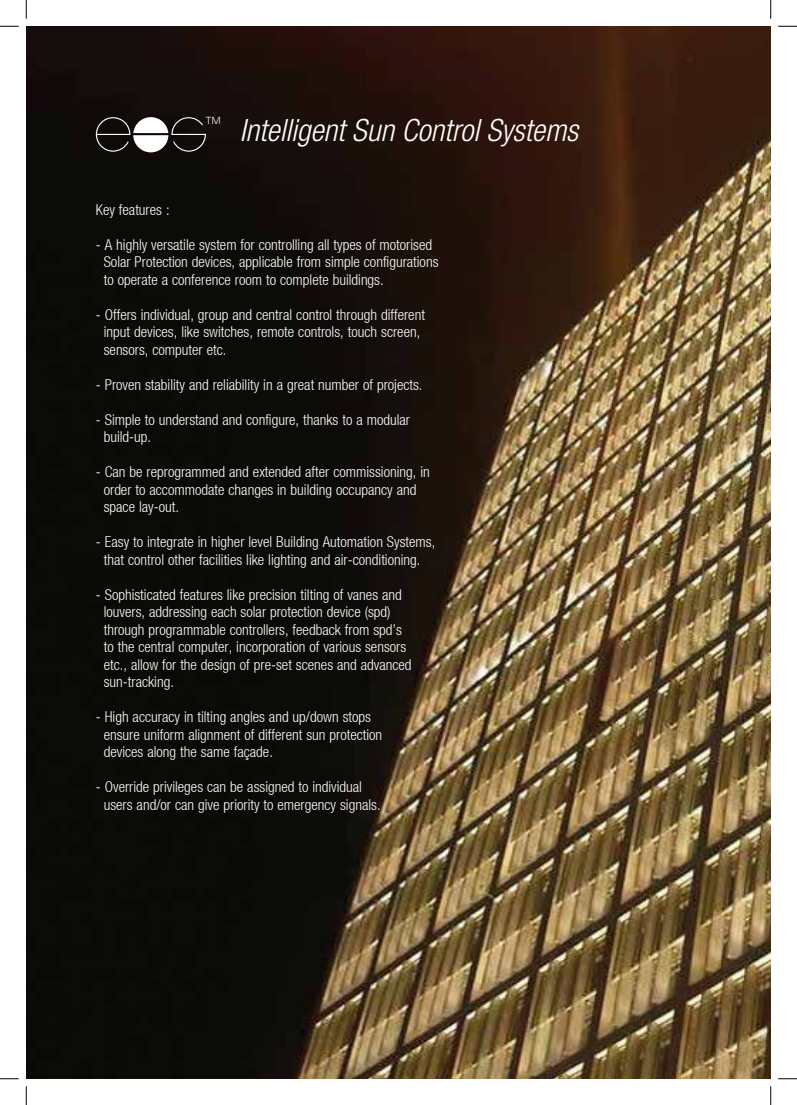
<style>
.page{position:relative;width:797px;height:1105px;background:#fff}
.page>*{position:absolute;margin:0;border:0;box-sizing:border-box;transform-origin:0 0}
.t1{font:italic 300 condensed 30.75px "Helvetica Neue LT Std";color:#fff}
.t2{font:300 condensed 15px/17.5px "Helvetica Neue LT";color:#fff}
.t3{font:300 10px "Univers";color:#fff}
</style>
<div class="page">
<img style="left:26px;top:26px;width:744px;height:1053px">
<svg style="left:96px;top:117px;width:110px;height:35px"></svg>
<svg style="left:0;top:25px;width:19px;height:2px"></svg>
<svg style="left:778px;top:25px;width:19px;height:2px"></svg>
<svg style="left:0;top:1078px;width:19px;height:1px"></svg>
<svg style="left:778px;top:1078px;width:19px;height:1px"></svg>
<svg style="left:25px;top:0;width:2px;height:19px"></svg>
<svg style="left:25px;top:1086px;width:2px;height:19px"></svg>
<svg style="left:770px;top:0;width:1px;height:19px"></svg>
<svg style="left:770px;top:1086px;width:1px;height:19px"></svg>
<p class="t3" style="left:206px;top:114px;width:16px">TM</p>
<h1 class="t1" style="left:240px;top:112px;width:340px">Intelligent Sun Control Systems</h1>
<p class="t2" style="left:96px;top:201px;width:75px">Key features :</p>
<p class="t2" style="left:104px;top:236px;width:336px;text-indent:-8px">- A highly versatile system for controlling all types of motorised<br>Solar Protection devices, applicable from simple configurations to operate a conference room to complete buildings.</p>
<p class="t2" style="left:104px;top:306px;width:323px;text-indent:-8px">- Offers individual, group and central control through different input devices, like switches, remote controls, touch screen, sensors, computer etc.</p>
<p class="t2" style="left:96px;top:376px;width:328px">- Proven stability and reliability in a great number of projects.</p>
<p class="t2" style="left:104px;top:411px;width:308px;text-indent:-8px">- Simple to understand and configure, thanks to a modular build-up.</p>
<p class="t2" style="left:104px;top:463px;width:327px;text-indent:-8px">- Can be reprogrammed and extended after commissioning, in order to accommodate changes in building occupancy and space lay-out.</p>
<p class="t2" style="left:96px;top:533px;width:341px;text-align:center">- Easy to integrate in higher level Building Automation Systems, that control other facilities like lighting and air-conditioning.</p>
<p class="t2" style="left:104px;top:586px;width:309px;text-indent:-8px">- Sophisticated features like precision tilting of vanes and louvers, addressing each solar protection device (spd) through programmable controllers, feedback from spd’s to the central computer, incorporation of various sensors etc., allow for the design of pre-set scenes and advanced sun-tracking.</p>
<p class="t2" style="left:104px;top:708px;width:280px;text-indent:-8px">- High accuracy in tilting angles and up/down stops ensure uniform alignment of different sun protection devices along the same façade.</p>
<p class="t2" style="left:104px;top:778px;width:278px;text-indent:-8px">- Override privileges can be assigned to individual users and/or can give priority to emergency signals.</p>
</div>
